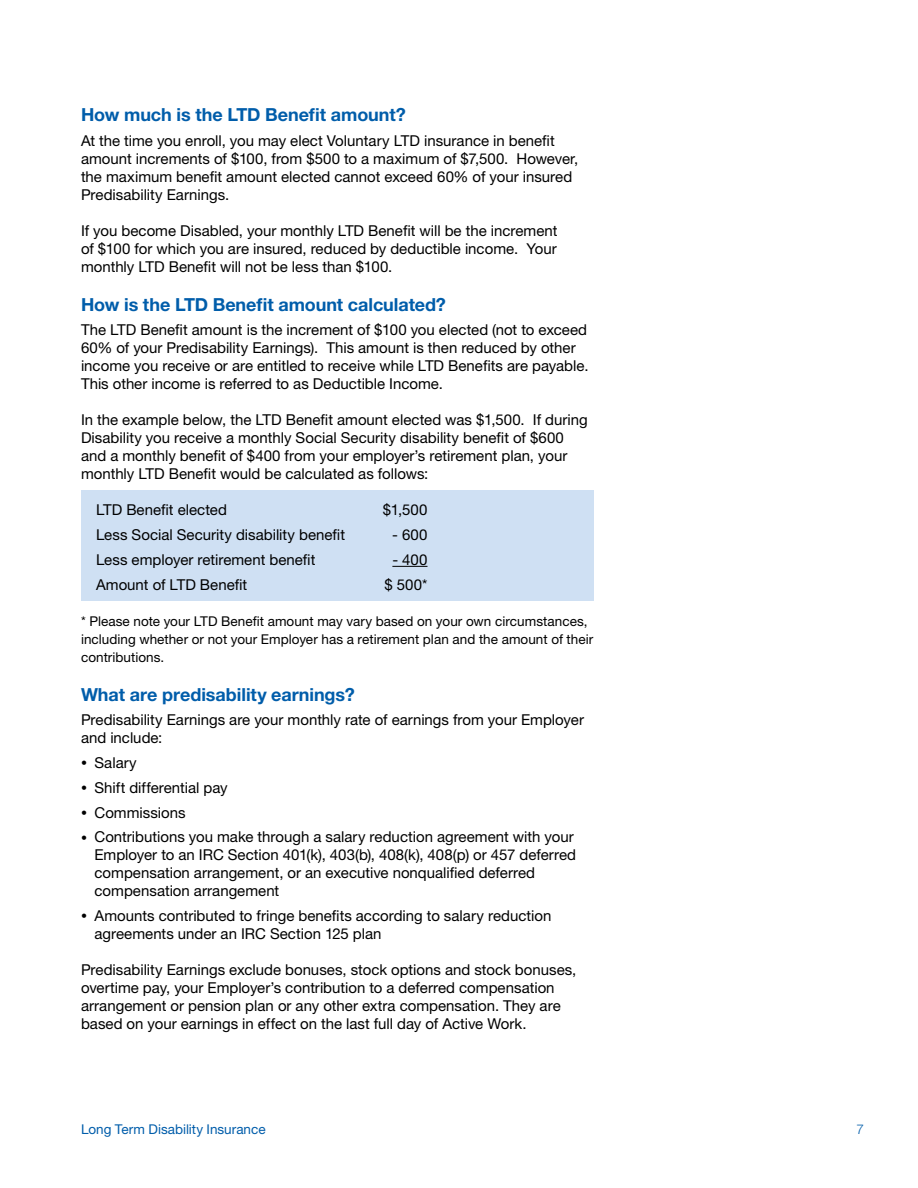
<style>
.page{position:relative;width:918px;height:1188px;background:#fff}
.page>*{position:absolute;margin:0;border:0;box-sizing:border-box;transform-origin:0 0}
.t1{font:700 18px "Helvetica Neue LT Std";letter-spacing:-.005em;color:#005daa}
.t2{font:15px/18px "Helvetica Neue LT Std";color:#000}
.t3{font:13.5px/18px "Helvetica Neue LT Std";letter-spacing:.005em;color:#000}
.t4{font:13.5px "Helvetica Neue LT Std";color:#005daa}
.t5{font:300 13.5px "Helvetica Neue LT Std";color:#005daa}
.s1{font-size:12px}
</style>
<div class="page">
<div style="left:81px;top:490px;width:513px;height:111px;background:#cfe0f3"></div>
<hr style="left:392px;top:566px;width:36px;height:1px;background:#000">
<h3 class="t1" style="left:81px;top:103px;width:326px">How much is the LTD Benefit amount?</h3>
<p class="t2" style="left:81px;top:131px;width:499px">At the time you enroll, you may elect Voluntary LTD insurance in benefit amount increments of $100, from $500 to a maximum of $7,500. However, the maximum benefit amount elected cannot exceed 60% of your insured Predisability Earnings.</p>
<p class="t2" style="left:81px;top:221px;width:478px;text-align:justify">If you become Disabled, your monthly LTD Benefit will be the increment of $100 for which you are insured, reduced by deductible income. Your monthly LTD Benefit will not be less than $100.</p>
<h3 class="t1" style="left:81px;top:293px;width:366px">How is the LTD Benefit amount calculated?</h3>
<p class="t2" style="left:81px;top:321px;width:509px">The LTD Benefit amount is the increment of $100 you elected (not to exceed 60% of your Predisability Earnings). This amount is then reduced by other income you receive or are entitled to receive while LTD Benefits are payable.<br>This other income is referred to as Deductible Income.</p>
<p class="t2" style="left:81px;top:411px;width:508px">In the example below, the LTD Benefit amount elected was $1,500. If during Disability you receive a monthly Social Security disability benefit of $600 and a monthly benefit of $400 from your employer’s retirement plan, your monthly LTD Benefit would be calculated as follows:</p>
<p class="t2" style="left:96px;top:501px;width:132px">LTD Benefit elected</p>
<p class="t2" style="left:383px;top:501px;width:46px">$1,500</p>
<p class="t2" style="left:96px;top:526px;width:251px">Less Social Security disability benefit</p>
<p class="t2" style="left:392px;top:526px;width:37px">- 600</p>
<p class="t2" style="left:96px;top:550px;width:221px">Less employer retirement benefit</p>
<p class="t2" style="left:392px;top:550px;width:37px">- 400</p>
<p class="t2" style="left:96px;top:575px;width:153px">Amount of LTD Benefit</p>
<p class="t2" style="left:385px;top:575px;width:44px">$ 500*</p>
<p class="t3" style="left:81px;top:612px;width:514px">* Please note your LTD Benefit amount may vary based on your own circumstances, including whether or not your Employer has a retirement plan and the amount of their contributions.</p>
<h3 class="t1" style="left:81px;top:683px;width:275px">What are predisability earnings?</h3>
<p class="t2" style="left:81px;top:711px;width:505px">Predisability Earnings are your monthly rate of earnings from your Employer and include:</p>
<p class="t2" style="left:81px;top:754px;width:57px"><span class="s1">•</span> Salary</p>
<p class="t2" style="left:81px;top:778px;width:148px"><span class="s1">•</span> Shift differential pay</p>
<p class="t2" style="left:81px;top:803px;width:106px"><span class="s1">•</span> Commissions</p>
<p class="t2" style="left:94px;top:828px;width:483px;text-indent:-14px"><span class="s1">•</span> Contributions you make through a salary reduction agreement with your Employer to an IRC Section 401(k), 403(b), 408(k), 408(p) or 457 deferred compensation arrangement, or an executive nonqualified deferred compensation arrangement</p>
<p class="t2" style="left:94px;top:907px;width:458px;text-indent:-14px"><span class="s1">•</span> Amounts contributed to fringe benefits according to salary reduction agreements under an IRC Section 125 plan</p>
<p class="t2" style="left:81px;top:961px;width:497px">Predisability Earnings exclude bonuses, stock options and stock bonuses, overtime pay, your Employer’s contribution to a deferred compensation arrangement or pension plan or any other extra compensation. They are based on your earnings in effect on the last full day of Active Work.</p>
<p class="t4" style="left:81px;top:1121px;width:186px">Long Term Disability Insurance</p>
<p class="t5" style="left:856px;top:1121px;width:9px">7</p>
</div>
